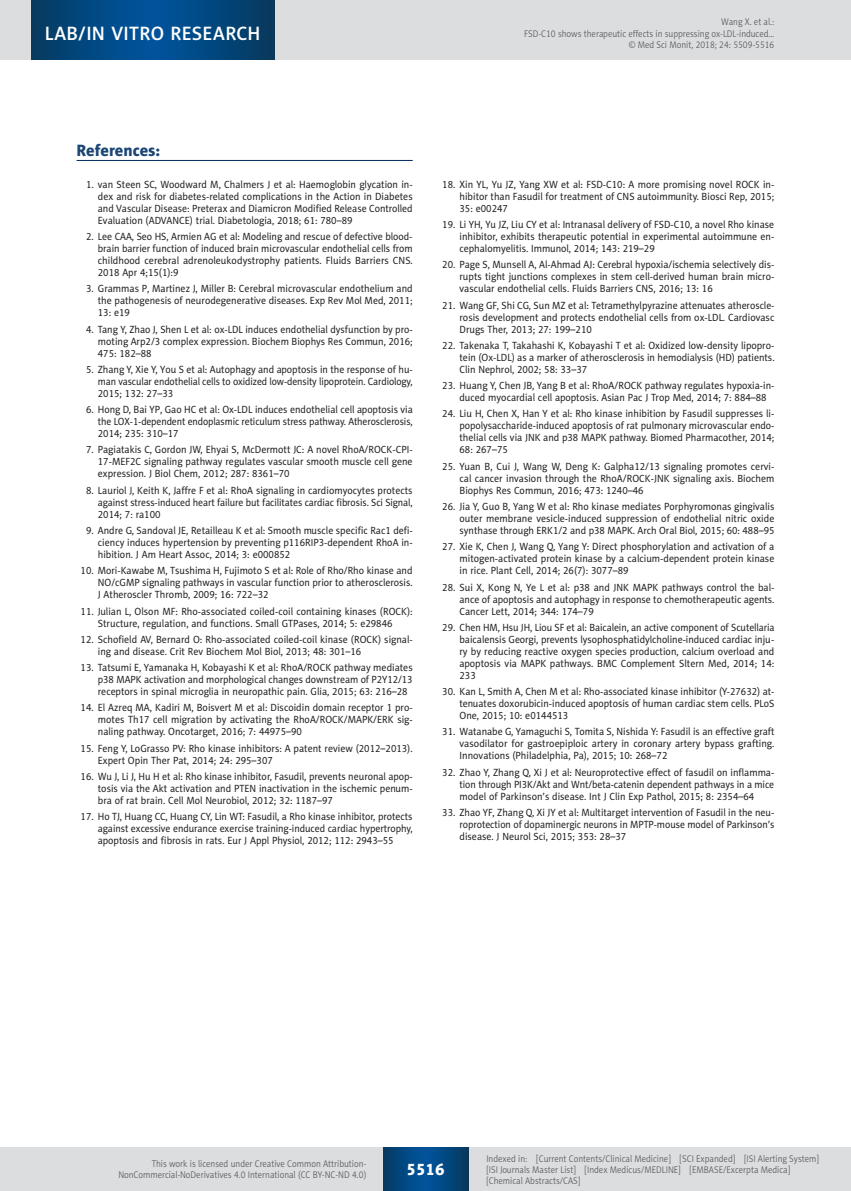
<style>
.page{position:relative;width:851px;height:1191px;background:#fff}
.page>*{position:absolute;margin:0;border:0;box-sizing:border-box;transform-origin:0 0}
.t1{font:19.5px "Naomi Sans EFN Medium";letter-spacing:.015em;color:#fff}
.MSM_Referencje_Tytul{font:16.5px "Naomi Sans EFN Heavy";color:#1a4574}
.t2{font:16.5px "Naomi Sans EFN Heavy";color:#fff}
.MSM_Referencje_punkt{font:10.5px/12px "Naomi Sans EFN";color:#231f20;text-align:justify;scale:.95 1}
.MSM_Referencje_punkt-2{font:10.5px/12px "Naomi Sans EFN";color:#231f20;text-align:justify;scale:.94 1}
.MSM_Referencje_punkt-3{font:10.5px/12px "Naomi Sans EFN";color:#231f20;text-align:justify;scale:.93 1}
.t3{font:9.75px/11.2px "Naomi Sans EFN Light";color:#57585a;text-align:right;scale:.9 1}
</style>
<div class="page">
<hr style="left:77px;top:160px;width:335px;height:1px;background:#00295c">
<div style="left:0;top:1148px;width:850px;height:43px;background:#dcdddf"></div>
<svg style="left:383px;top:1147px;width:85px;height:43px;background:#02477e"></svg>
<div style="left:0;top:0;width:850px;height:60px;background:#dcdddf"></div>
<svg style="left:32px;top:0;width:242px;height:60px;background:#02477f"></svg>
<h1 class="t1" style="left:45px;top:22px;width:217px">LAB/IN VITRO RESEARCH</h1>
<p class="t3" style="left:524px;top:16px;width:279px">Wang X. et al.:<br>FSD-C10 shows therapeutic effects in suppressing ox-LDL-induced… © Med Sci Monit, 2018; 24: 5509-5516</p>
<p class="MSM_Referencje_Tytul" style="left:77px;top:140px;width:85px">References:</p>
<p class="MSM_Referencje_punkt" style="left:98px;top:178px;width:333px;text-indent:-12px">1. van Steen SC, Woodward M, Chalmers J et al: Haemoglobin glycation in&shy;dex and risk for diabetes-related complications in the Action in Diabetes and Vascular Disease: Preterax and Diamicron Modified Release Controlled Evaluation (ADVANCE) trial. Diabetologia, 2018; 61: 780–89</p>
<p class="MSM_Referencje_punkt" style="left:98px;top:231px;width:333px;text-indent:-12px">2. Lee CAA, Seo HS, Armien AG et al: Modeling and rescue of defective blood&shy;brain barrier function of induced brain microvascular endothelial cells from childhood cerebral adrenoleukodystrophy patients. Fluids Barriers CNS.<br>2018 Apr 4;15(1):9</p>
<p class="MSM_Referencje_punkt" style="left:98px;top:283px;width:333px;text-indent:-12px">3. Grammas P, Martinez J, Miller B: Cerebral microvascular endothelium and the pathogenesis of neurodegenerative diseases. Exp Rev Mol Med, 2011; 13: e19</p>
<p class="MSM_Referencje_punkt-2" style="left:98px;top:323px;width:336px;text-indent:-12px">4. Tang Y, Zhao J, Shen L et al: ox-LDL induces endothelial dysfunction by pro&shy;moting Arp2/3 complex expression. Biochem Biophys Res Commun, 2016; 475: 182–88</p>
<p class="MSM_Referencje_punkt-2" style="left:98px;top:363px;width:336px;text-indent:-12px">5. Zhang Y, Xie Y, You S et al: Autophagy and apoptosis in the response of hu&shy;man vascular endothelial cells to oxidized low-density lipoprotein. Cardiology, 2015; 132: 27–33</p>
<p class="MSM_Referencje_punkt" style="left:98px;top:404px;width:333px;text-indent:-12px">6. Hong D, Bai YP, Gao HC et al: Ox-LDL induces endothelial cell apoptosis via the LOX-1-dependent endoplasmic reticulum stress pathway. Atherosclerosis, 2014; 235: 310–17</p>
<p class="MSM_Referencje_punkt" style="left:98px;top:444px;width:333px;text-indent:-12px">7. Pagiatakis C, Gordon JW, Ehyai S, McDermott JC: A novel RhoA/ROCK-CPI-17-MEF2C signaling pathway regulates vascular smooth muscle cell gene expression. J Biol Chem, 2012; 287: 8361–70</p>
<p class="MSM_Referencje_punkt" style="left:98px;top:484px;width:333px;text-indent:-12px">8. Lauriol J, Keith K, Jaffre F et al: RhoA signaling in cardiomyocytes protects against stress-induced heart failure but facilitates cardiac fibrosis. Sci Signal, 2014; 7: ra100</p>
<p class="MSM_Referencje_punkt" style="left:98px;top:524px;width:333px;text-indent:-12px">9. Andre G, Sandoval JE, Retailleau K et al: Smooth muscle specific Rac1 defi&shy;ciency induces hypertension by preventing p116RIP3-dependent RhoA in&shy;hibition. J Am Heart Assoc, 2014; 3: e000852</p>
<p class="MSM_Referencje_punkt" style="left:98px;top:565px;width:333px;text-indent:-17px">10. Mori-Kawabe M, Tsushima H, Fujimoto S et al: Role of Rho/Rho kinase and NO/cGMP signaling pathways in vascular function prior to atherosclerosis.<br>J Atheroscler Thromb, 2009; 16: 722–32</p>
<p class="MSM_Referencje_punkt" style="left:81px;top:605px;width:351px;text-align:center">11. Julian L, Olson MF: Rho-associated coiled-coil containing kinases (ROCK):<br>Structure, regulation, and functions. Small GTPases, 2014; 5: e29846</p>
<p class="MSM_Referencje_punkt" style="left:98px;top:633px;width:333px;text-indent:-17px">12. Schofield AV, Bernard O: Rho-associated coiled-coil kinase (ROCK) signal&shy;ing and disease. Crit Rev Biochem Mol Biol, 2013; 48: 301–16</p>
<p class="MSM_Referencje_punkt" style="left:98px;top:661px;width:333px;text-indent:-17px">13. Tatsumi E, Yamanaka H, Kobayashi K et al: RhoA/ROCK pathway mediates p38 MAPK activation and morphological changes downstream of P2Y12/13 receptors in spinal microglia in neuropathic pain. Glia, 2015; 63: 216–28</p>
<p class="MSM_Referencje_punkt" style="left:98px;top:702px;width:333px;text-indent:-17px">14. El Azreq MA, Kadiri M, Boisvert M et al: Discoidin domain receptor 1 pro&shy;motes Th17 cell migration by activating the RhoA/ROCK/MAPK/ERK sig&shy;naling pathway. Oncotarget, 2016; 7: 44975–90</p>
<p class="MSM_Referencje_punkt" style="left:98px;top:742px;width:333px;text-indent:-17px">15. Feng Y, LoGrasso PV: Rho kinase inhibitors: A patent review (2012–2013).<br>Expert Opin Ther Pat, 2014; 24: 295–307</p>
<p class="MSM_Referencje_punkt-2" style="left:98px;top:770px;width:336px;text-indent:-17px">16. Wu J, Li J, Hu H et al: Rho kinase inhibitor, Fasudil, prevents neuronal apop&shy;tosis via the Akt activation and PTEN inactivation in the ischemic penum&shy;bra of rat brain. Cell Mol Neurobiol, 2012; 32: 1187–97</p>
<p class="MSM_Referencje_punkt-2" style="left:98px;top:810px;width:336px;text-indent:-17px">17. Ho TJ, Huang CC, Huang CY, Lin WT: Fasudil, a Rho kinase inhibitor, protects against excessive endurance exercise training-induced cardiac hypertrophy, apoptosis and fibrosis in rats. Eur J Appl Physiol, 2012; 112: 2943–55</p>
<p class="MSM_Referencje_punkt" style="left:459px;top:178px;width:333px;text-indent:-17px">18. Xin YL, Yu JZ, Yang XW et al: FSD-C10: A more promising novel ROCK in&shy;hibitor than Fasudil for treatment of CNS autoimmunity. Biosci Rep, 2015; 35: e00247</p>
<p class="MSM_Referencje_punkt" style="left:459px;top:219px;width:333px;text-indent:-17px">19. Li YH, Yu JZ, Liu CY et al: Intranasal delivery of FSD-C10, a novel Rho kinase inhibitor, exhibits therapeutic potential in experimental autoimmune en&shy;cephalomyelitis. Immunol, 2014; 143: 219–29</p>
<p class="MSM_Referencje_punkt" style="left:459px;top:259px;width:333px;text-indent:-17px">20. Page S, Munsell A, Al-Ahmad AJ: Cerebral hypoxia/ischemia selectively dis&shy;rupts tight junctions complexes in stem cell-derived human brain micro&shy;vascular endothelial cells. Fluids Barriers CNS, 2016; 13: 16</p>
<p class="MSM_Referencje_punkt-2" style="left:459px;top:299px;width:336px;text-indent:-17px">21. Wang GF, Shi CG, Sun MZ et al: Tetramethylpyrazine attenuates atheroscle&shy;rosis development and protects endothelial cells from ox-LDL. Cardiovasc Drugs Ther, 2013; 27: 199–210</p>
<p class="MSM_Referencje_punkt" style="left:459px;top:339px;width:333px;text-indent:-17px">22. Takenaka T, Takahashi K, Kobayashi T et al: Oxidized low-density lipopro&shy;tein (Ox-LDL) as a marker of atherosclerosis in hemodialysis (HD) patients.<br>Clin Nephrol, 2002; 58: 33–37</p>
<p class="MSM_Referencje_punkt" style="left:459px;top:380px;width:333px;text-indent:-17px">23. Huang Y, Chen JB, Yang B et al: RhoA/ROCK pathway regulates hypoxia-in&shy;duced myocardial cell apoptosis. Asian Pac J Trop Med, 2014; 7: 884–88</p>
<p class="MSM_Referencje_punkt" style="left:459px;top:408px;width:333px;text-indent:-17px">24. Liu H, Chen X, Han Y et al: Rho kinase inhibition by Fasudil suppresses li&shy;popolysaccharide-induced apoptosis of rat pulmonary microvascular endo&shy;thelial cells via JNK and p38 MAPK pathway. Biomed Pharmacother, 2014; 68: 267–75</p>
<p class="MSM_Referencje_punkt" style="left:459px;top:460px;width:333px;text-indent:-17px">25. Yuan B, Cui J, Wang W, Deng K: Galpha12/13 signaling promotes cervi&shy;cal cancer invasion through the RhoA/ROCK-JNK signaling axis. Biochem Biophys Res Commun, 2016; 473: 1240–46</p>
<p class="MSM_Referencje_punkt" style="left:459px;top:500px;width:333px;text-indent:-17px">26. Jia Y, Guo B, Yang W et al: Rho kinase mediates Porphyromonas gingivalis outer membrane vesicle-induced suppression of endothelial nitric oxide synthase through ERK1/2 and p38 MAPK. Arch Oral Biol, 2015; 60: 488–95</p>
<p class="MSM_Referencje_punkt" style="left:459px;top:541px;width:333px;text-indent:-17px">27. Xie K, Chen J, Wang Q, Yang Y: Direct phosphorylation and activation of a mitogen-activated protein kinase by a calcium-dependent protein kinase in rice. Plant Cell, 2014; 26(7): 3077–89</p>
<p class="MSM_Referencje_punkt" style="left:459px;top:581px;width:333px;text-indent:-17px">28. Sui X, Kong N, Ye L et al: p38 and JNK MAPK pathways control the bal&shy;ance of apoptosis and autophagy in response to chemotherapeutic agents.<br>Cancer Lett, 2014; 344: 174–79</p>
<p class="MSM_Referencje_punkt-3" style="left:459px;top:621px;width:340px;text-indent:-17px">29. Chen HM, Hsu JH, Liou SF et al: Baicalein, an active component of Scutellaria baicalensis Georgi, prevents lysophosphatidylcholine-induced cardiac inju&shy;ry by reducing reactive oxygen species production, calcium overload and apoptosis via MAPK pathways. BMC Complement Sltern Med, 2014; 14:<br>233</p>
<p class="MSM_Referencje_punkt-2" style="left:459px;top:685px;width:336px;text-indent:-17px">30. Kan L, Smith A, Chen M et al: Rho-associated kinase inhibitor (Y-27632) at&shy;tenuates doxorubicin-induced apoptosis of human cardiac stem cells. PLoS One, 2015; 10: e0144513</p>
<p class="MSM_Referencje_punkt-2" style="left:459px;top:726px;width:336px;text-indent:-17px">31. Watanabe G, Yamaguchi S, Tomita S, Nishida Y: Fasudil is an effective graft vasodilator for gastroepiploic artery in coronary artery bypass grafting.<br>Innovations (Philadelphia, Pa), 2015; 10: 268–72</p>
<p class="MSM_Referencje_punkt" style="left:459px;top:766px;width:333px;text-indent:-17px">32. Zhao Y, Zhang Q, Xi J et al: Neuroprotective effect of fasudil on inflamma&shy;tion through PI3K/Akt and Wnt/beta-catenin dependent pathways in a mice model of Parkinson’s disease. Int J Clin Exp Pathol, 2015; 8: 2354–64</p>
<p class="MSM_Referencje_punkt-2" style="left:459px;top:806px;width:336px;text-indent:-17px">33. Zhao YF, Zhang Q, Xi JY et al: Multitarget intervention of Fasudil in the neu&shy;roprotection of dopaminergic neurons in MPTP-mouse model of Parkinson’s disease. J Neurol Sci, 2015; 353: 28–37</p>
<p class="t3" style="left:118px;top:1158px;width:277px">This work is licensed under Creative Common Attribution-<br>NonCommercial-NoDerivatives 4.0 International (CC BY-NC-ND 4.0)</p>
<h2 class="t2" style="left:406px;top:1159px;width:40px">5516</h2>
<p class="t3" style="left:486px;top:1152px;width:371px;text-align:left">Indexed in: [Current Contents/Clinical Medicine] [SCI Expanded] [ISI Alerting System] [ISI Journals Master List] [Index Medicus/MEDLINE] [EMBASE/Excerpta Medica] [Chemical Abstracts/CAS]</p>
</div>
